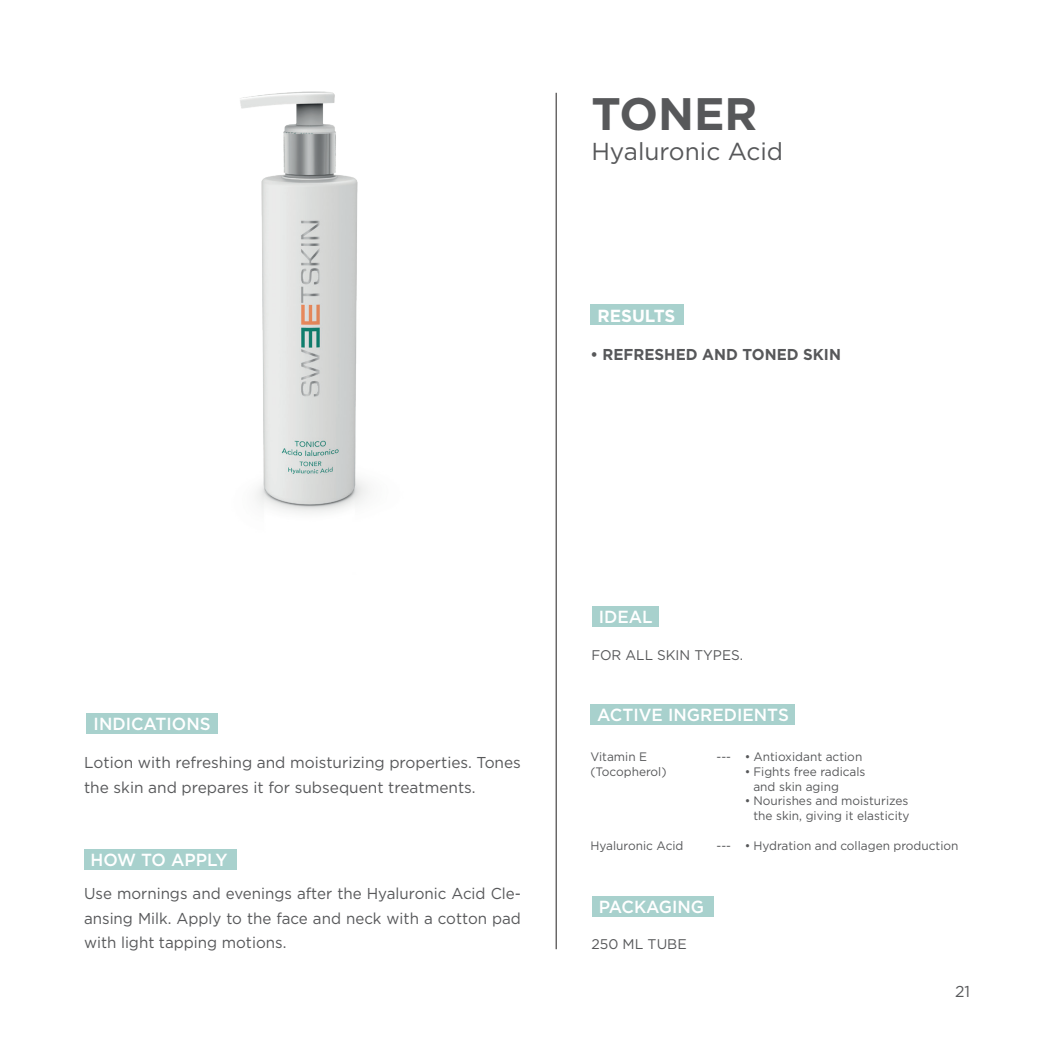
<style>
.page{position:relative;width:1042px;height:1042px;background:#fff}
.page>*{position:absolute;margin:0;border:0;box-sizing:border-box;transform-origin:0 0}
.t1{font:700 45.5px "Gotham";color:#57585a}
.t2{font:24.5px "Gotham";color:#57585a}
.t3{font:500 17.5px "Gotham";color:#fff}
.t4{font:700 17.5px "Gotham";color:#fff}
.t5{font:15.75px/24.5px "Gotham";color:#57585a;text-align:justify;scale:.96 1}
.t6{font:15.75px/24.5px "Gotham";color:#57585a}
.t7{font:700 15.75px "Gotham";color:#57585a;scale:.96 1}
.t8{font:14px "Gotham";color:#57585a}
.t9{font:12.25px/14.7px "Gotham";color:#57585a}
</style>
<div class="page">
<img style="left:240px;top:91px;width:128px;height:422px">
<hr style="left:556px;top:93px;width:1px;height:856px;background:#231f20">
<div style="left:87px;top:713px;width:131px;height:21px;background:#a8d1cd"></div>
<div style="left:84px;top:848px;width:152px;height:21px;background:#a8d1cd"></div>
<div style="left:592px;top:896px;width:121px;height:21px;background:#a8d1cd"></div>
<div style="left:590px;top:704px;width:204px;height:21px;background:#a8d1cd"></div>
<div style="left:592px;top:606px;width:66px;height:20px;background:#a8d1cd"></div>
<div style="left:590px;top:304px;width:94px;height:21px;background:#a8d1cd"></div>
<h1 class="t1" style="left:591px;top:84px;width:168px">TONER</h1>
<h2 class="t2" style="left:591px;top:135px;width:193px">Hyaluronic Acid</h2>
<h3 class="t4" style="left:597px;top:304px;width:79px">RESULTS</h3>
<p class="t7" style="left:590px;top:344px;width:262px">• REFRESHED AND TONED SKIN</p>
<h3 class="t3" style="left:94px;top:712px;width:118px">INDICATIONS</h3>
<p class="t6" style="left:84px;top:750px;width:438px">Lotion with refreshing and moisturizing properties. Tones the skin and prepares it for subsequent treatments.</p>
<h3 class="t3" style="left:90px;top:848px;width:139px">HOW TO APPLY</h3>
<p class="t5" style="left:84px;top:881px;width:457px">Use mornings and evenings after the Hyaluronic Acid Cle&shy;ansing Milk. Apply to the face and neck with a cotton pad with light tapping motions.</p>
<h3 class="t3" style="left:599px;top:605px;width:55px">IDEAL</h3>
<p class="t8" style="left:591px;top:646px;width:153px">FOR ALL SKIN TYPES.</p>
<h3 class="t3" style="left:597px;top:704px;width:193px">ACTIVE INGREDIENTS</h3>
<p class="t9" style="left:590px;top:749px;width:58px">Vitamin E</p>
<p class="t9" style="left:716px;top:749px;width:16px">---</p>
<p class="t9" style="left:590px;top:764px;width:78px">(Tocopherol)</p>
<p class="t9" style="left:590px;top:837px;width:94px">Hyaluronic Acid</p>
<p class="t9" style="left:716px;top:837px;width:16px">---</p>
<p class="t9" style="left:744px;top:749px;width:119px">• Antioxidant action</p>
<p class="t9" style="left:753px;top:764px;width:114px;text-indent:-9px">• Fights free radicals and skin aging</p>
<p class="t9" style="left:744px;top:793px;width:166px;text-align:right">• Nourishes and moisturizes the skin, giving it elasticity</p>
<p class="t9" style="left:744px;top:837px;width:215px">• Hydration and collagen production</p>
<h3 class="t3" style="left:599px;top:896px;width:107px">PACKAGING</h3>
<p class="t8" style="left:591px;top:935px;width:97px">250 ML TUBE</p>
<p class="t6" style="left:955px;top:978px;width:17px">21</p>
</div>
